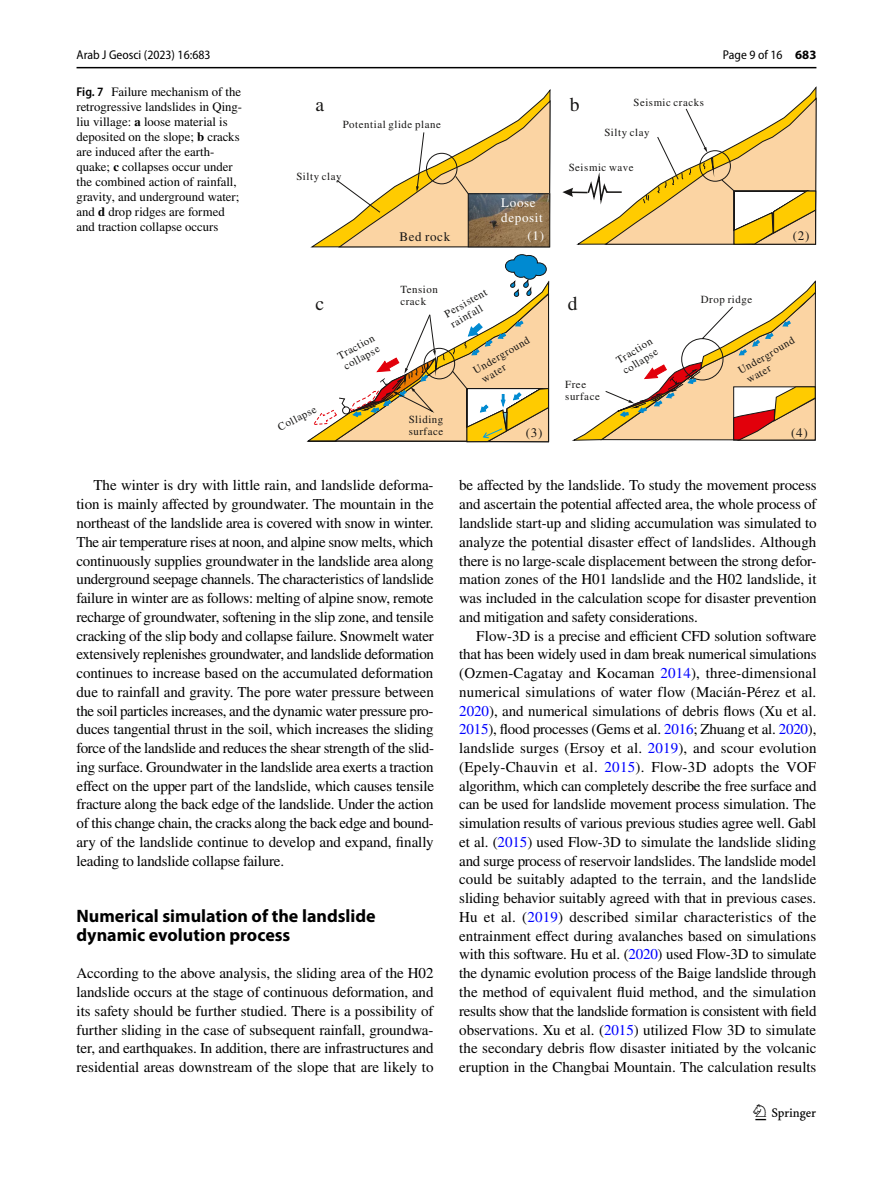
<style>
.page{position:relative;width:893px;height:1187px;background:#fff}
.page>*{position:absolute;margin:0;border:0;box-sizing:border-box;transform-origin:0 0}
.t1{font:22.5px "Springnew Regular 3";color:#000}
.t2{font:19.65px "Times Roman 6";color:#181716}
.t3{font:19.65px "Times Roman 7";color:#181716}
.t4{font:700 18px/18.8px "Myriad Pro";color:#000}
.t5{font:15px/18.8px "STIX";letter-spacing:-.005em;color:#000;text-align:justify}
.t6{font:13.05px/14.4px "Times Roman 7";letter-spacing:.05em;color:#fff}
.t7{font:13.05px "Times Roman 7";color:#181716}
.t8{font:13.05px "Times Roman 6";letter-spacing:.05em;color:#181716}
.t9{font:12.75px/15px "STIX";color:#000}
.t10{font:semi-condensed 12.75px "Myriad Pro";color:#000}
.t11{font:10.95px/12px "Times Roman 6";letter-spacing:.05em;color:#181716}
.t12{font:10.95px/12px "Times Roman 7";letter-spacing:.05em;color:#181716}
.s1{font-family:"Myriad Pro";font-weight:600;font-stretch:semi-condensed}
.s2{font-weight:700}
.s3{font-weight:700;font-stretch:normal}
.s4{color:#00f}
</style>
<div class="page">
<hr style="left:77px;top:67px;width:739px;height:1px;background:#000">
<svg style="left:311px;top:86px;width:506px;height:162px"></svg>
<div style="left:700px;top:150px;width:31px;height:31px;border:1px solid #181716;border-radius:50%"></div>
<svg style="left:573px;top:280px;width:243px;height:161px"></svg>
<svg style="left:307px;top:254px;width:242px;height:188px"></svg>
<p class="t10" style="left:77px;top:48px;width:135px">Arab J Geosci (2023) 16:683</p>
<p class="t9" style="left:77px;top:85px;width:167px"><span class="s1">Fig. 7</span> Failure mechanism of the retrogressive landslides in Qing&shy;liu village: <span class="s2">a</span> loose material is deposited on the slope; <span class="s2">b</span> cracks are induced after the earth&shy;quake; <span class="s2">c</span> collapses occur under the combined action of rainfall, gravity, and underground water; and <span class="s2">d</span> drop ridges are formed and traction collapse occurs</p>
<h2 class="t2" style="left:315px;top:94px;width:10px">a</h2>
<p class="t11" style="left:343px;top:118px;width:100px">Potential glide plane</p>
<p class="t11" style="left:296px;top:170px;width:47px">Silty clay</p>
<p class="t8" style="left:399px;top:229px;width:52px">Bed rock</p>
<p class="t6" style="left:501px;top:195px;width:43px">Loose deposit</p>
<p class="t6" style="left:527px;top:229px;width:18px">(1)</p>
<h2 class="t2" style="left:570px;top:94px;width:11px">b</h2>
<p class="t11" style="left:634px;top:96px;width:72px">Seismic cracks</p>
<p class="t11" style="left:604px;top:126px;width:47px">Silty clay</p>
<p class="t11" style="left:569px;top:161px;width:67px">Seismic wave</p>
<p class="t10" style="left:723px;top:48px;width:95px">Page 9 of 16 <span class="s3">683</span></p>
<p class="t7" style="left:793px;top:229px;width:18px">(2)</p>
<h2 class="t3" style="left:315px;top:292px;width:10px">c</h2>
<p class="t11" style="left:335px;top:351px;width:42px;rotate:-29deg">Traction collapse</p>
<p class="t12" style="left:276px;top:422px;width:43px;rotate:-28deg">Collapse</p>
<p class="t11" style="left:400px;top:283px;width:39px">Tension crack</p>
<p class="t11" style="left:442px;top:309px;width:49px;rotate:-30deg">Persistent rainfall</p>
<h2 class="t2" style="left:568px;top:292px;width:11px">d</h2>
<p class="t12" style="left:471px;top:365px;width:65px;rotate:-30deg">Underground water</p>
<p class="t12" style="left:565px;top:378px;width:36px">Free surface</p>
<p class="t12" style="left:614px;top:356px;width:42px;rotate:-32deg">Traction collapse</p>
<p class="t12" style="left:701px;top:293px;width:53px">Drop ridge</p>
<p class="t12" style="left:736px;top:366px;width:65px;rotate:-30deg">Underground water</p>
<p class="t12" style="left:409px;top:413px;width:36px">Sliding surface</p>
<p class="t7" style="left:526px;top:425px;width:18px">(3)</p>
<p class="t7" style="left:791px;top:425px;width:18px">(4)</p>
<p class="t5" style="left:77px;top:477px;width:359px;text-indent:17px">The winter is dry with little rain, and landslide deforma&shy;tion is mainly affected by groundwater. The mountain in the northeast of the landslide area is covered with snow in winter.<br>The air temperature rises at noon, and alpine snow melts, which continuously supplies groundwater in the landslide area along underground seepage channels. The characteristics of landslide failure in winter are as follows: melting of alpine snow, remote recharge of groundwater, softening in the slip zone, and tensile cracking of the slip body and collapse failure. Snowmelt water extensively replenishes groundwater, and landslide deformation continues to increase based on the accumulated deformation due to rainfall and gravity. The pore water pressure between the soil particles increases, and the dynamic water pressure pro&shy;duces tangential thrust in the soil, which increases the sliding force of the landslide and reduces the shear strength of the slid&shy;ing surface. Groundwater in the landslide area exerts a traction effect on the upper part of the landslide, which causes tensile fracture along the back edge of the landslide. Under the action of this change chain, the cracks along the back edge and bound&shy;ary of the landslide continue to develop and expand, finally leading to landslide collapse failure.</p>
<p class="t4" style="left:77px;top:905px;width:301px">Numerical simulation of the landslide dynamic evolution process</p>
<p class="t5" style="left:77px;top:964px;width:359px">According to the above analysis, the sliding area of the H02 landslide occurs at the stage of continuous deformation, and its safety should be further studied. There is a possibility of further sliding in the case of subsequent rainfall, groundwa&shy;ter, and earthquakes. In addition, there are infrastructures and residential areas downstream of the slope that are likely to</p>
<p class="t5" style="left:459px;top:477px;width:359px">be affected by the landslide. To study the movement process and ascertain the potential affected area, the whole process of landslide start-up and sliding accumulation was simulated to analyze the potential disaster effect of landslides. Although there is no large-scale displacement between the strong defor&shy;mation zones of the H01 landslide and the H02 landslide, it was included in the calculation scope for disaster prevention and mitigation and safety considerations.</p>
<p class="t5" style="left:459px;top:627px;width:359px;text-indent:17px">Flow-3D is a precise and efficient CFD solution software that has been widely used in dam break numerical simulations (Ozmen-Cagatay and Kocaman <span class="s4">2014</span>), three-dimensional numerical simulations of water flow (Macián-Pérez et al.<br><span class="s4">2020</span>), and numerical simulations of debris flows (Xu et al.<br><span class="s4">2015</span>), flood processes (Gems et al. <span class="s4">2016</span>; Zhuang et al. <span class="s4">2020</span>), landslide surges (Ersoy et al. <span class="s4">2019</span>), and scour evolution (Epely-Chauvin et al. <span class="s4">2015</span>). Flow-3D adopts the VOF algorithm, which can completely describe the free surface and can be used for landslide movement process simulation. The simulation results of various previous studies agree well. Gabl et al. (<span class="s4">2015</span>) used Flow-3D to simulate the landslide sliding and surge process of reservoir landslides. The landslide model could be suitably adapted to the terrain, and the landslide sliding behavior suitably agreed with that in previous cases.<br>Hu et al. (<span class="s4">2019</span>) described similar characteristics of the entrainment effect during avalanches based on simulations with this software. Hu et al. (<span class="s4">2020</span>) used Flow-3D to simulate the dynamic evolution process of the Baige landslide through the method of equivalent fluid method, and the simulation results show that the landslide formation is consistent with field observations. Xu et al. (<span class="s4">2015</span>) utilized Flow 3D to simulate the secondary debris flow disaster initiated by the volcanic eruption in the Changbai Mountain. The calculation results</p>
<h1 class="t1" style="left:755px;top:1104px;width:62px">1 3</h1>
</div>
